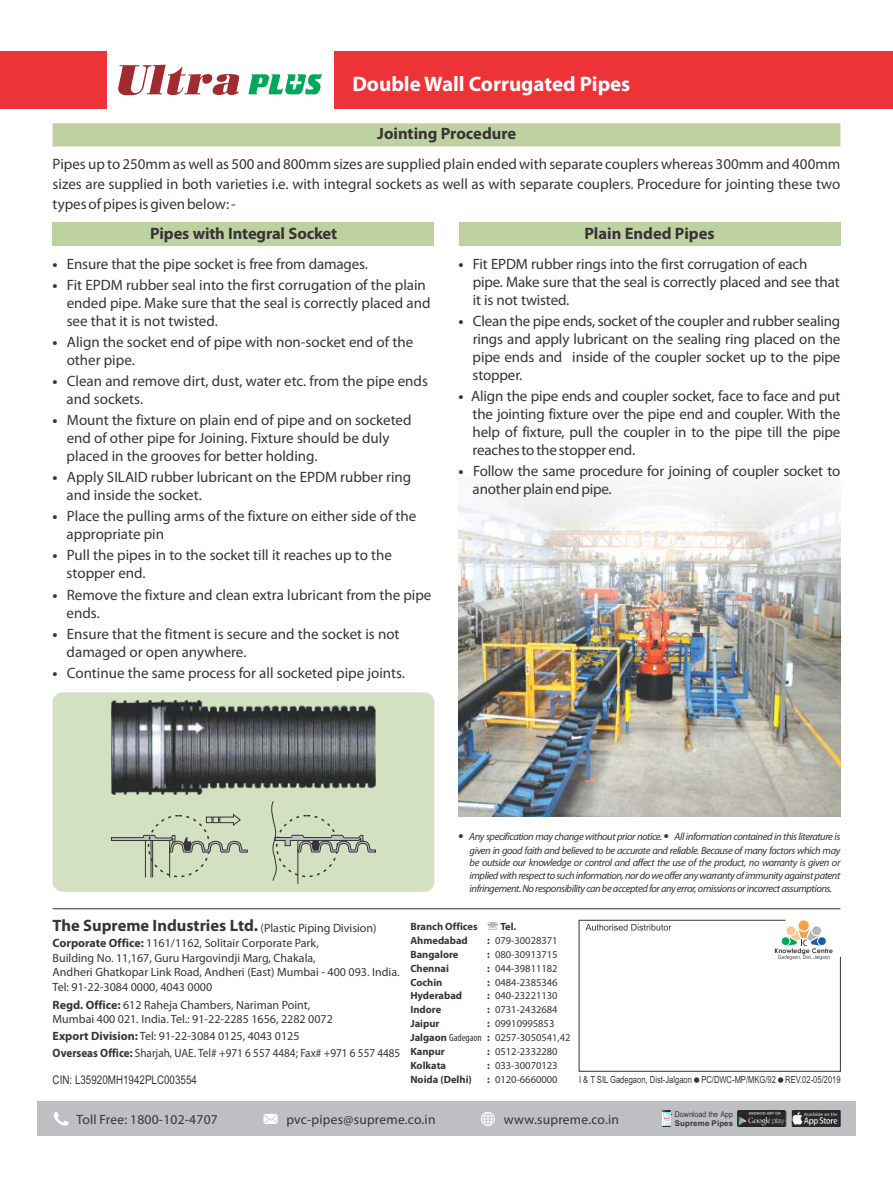
<style>
.page{position:relative;width:893px;height:1187px;background:#fff}
.page>*{position:absolute;margin:0;border:0;box-sizing:border-box;transform-origin:0 0}
.t1{font:700 21px "Myriad Pro";color:#fff}
.t2{font:700 16.5px "Myriad Pro";color:#383336}
.t3{font:15px/18px "Myriad Pro";color:#383336}
.t4{font:700 15px "Myriad Pro";color:#383336}
.t5{font:13.5px "Myriad Pro";letter-spacing:.02em;color:#383336}
.t6{font:12px/14.4px "Myriad Pro";color:#383336}
.t7{font:12px "Arial Narrow";color:#383336}
.t8{font:italic 10.5px/12.6px "Myriad Pro";letter-spacing:-.04em;color:#383336;text-align:right}
.t9{font:10.5px/14px "Myriad Pro";color:#383336}
.t10{font:700 10.5px "Myriad Pro";color:#383336}
.t11{font:9.75px "Arial Narrow";color:#383336;scale:.95 1}
.t12{font:7.95px "Arial";color:#383336;scale:.9 1}
.t13{font:700 7.95px "Arial";letter-spacing:.015em;color:#383336}
.s1{font-weight:700}
.s2{font-weight:700;font-style:normal;font-size:15px}
.s3{font-weight:400;font-size:12px}
.s4{font-stretch:condensed}
</style>
<div class="page">
<div style="left:53px;top:692px;width:381px;height:199px;background:#d4e0c2;border-radius:10px"></div>
<div style="left:148px;top:814px;width:62px;height:63px;border:2px dashed #383336;border-radius:50%"></div>
<div style="left:206px;top:816px;width:6px;height:7px;border:1px solid #383336"></div>
<div style="left:213px;top:816px;width:6px;height:7px;border:1px solid #383336"></div>
<svg style="left:219px;top:813px;width:22px;height:13px"></svg>
<hr style="left:169px;top:840px;width:1px;height:37px;background:#383336">
<hr style="left:145px;top:840px;width:1px;height:37px;background:#383336">
<svg style="left:111px;top:834px;width:137px;height:26px"></svg>
<hr style="left:151px;top:840px;width:1px;height:37px;background:#383336">
<hr style="left:152px;top:840px;width:1px;height:37px;background:#383336">
<hr style="left:297px;top:840px;width:1px;height:43px;background:#383336">
<svg style="left:271px;top:801px;width:105px;height:80px"></svg>
<img style="left:111px;top:700px;width:193px;height:94px">
<img style="left:304px;top:705px;width:71px;height:84px">
<img style="left:459px;top:480px;width:381px;height:336px">
<div style="left:53px;top:123px;width:787px;height:23px;background:#bdd1a1"></div>
<div style="left:53px;top:223px;width:381px;height:23px;background:#bdd1a1"></div>
<div style="left:459px;top:223px;width:381px;height:23px;background:#bdd1a1"></div>
<div style="left:37px;top:1101px;width:819px;height:34px;background:#bdbfc2"></div>
<hr style="left:53px;top:908px;width:787px;height:1px;background:#383336">
<svg style="left:579px;top:919px;width:262px;height:152px"></svg>
<svg style="left:263px;top:1114px;width:15px;height:9px"></svg>
<svg style="left:481px;top:1112px;width:14px;height:13px"></svg>
<svg style="left:54px;top:1112px;width:15px;height:14px"></svg>
<img style="left:663px;top:1110px;width:8px;height:17px">
<svg style="left:663px;top:1112px;width:8px;height:13px"></svg>
<img style="left:737px;top:1110px;width:103px;height:16px">
<svg style="left:249px;top:74px;width:73px;height:20px"></svg>
<svg style="left:118px;top:65px;width:122px;height:30px"></svg>
<div style="left:334px;top:51px;width:559px;height:58px;background:#ed3338"></div>
<div style="left:0;top:51px;width:107px;height:58px;background:#ed3338"></div>
<h1 class="t1" style="left:352px;top:76px;width:280px">Double Wall Corrugated Pipes</h1>
<p class="t2" style="left:377px;top:127px;width:141px">Jointing Procedure</p>
<p class="t3" style="left:53px;top:155px;width:789px;line-height:19.8px;text-align:justify">Pipes up to 250mm as well as 500 and 800mm sizes are supplied plain ended with separate couplers whereas 300mm and 400mm sizes are supplied in both varieties i.e. with integral sockets as well as with separate couplers. Procedure for jointing these two types of pipes is given below: -</p>
<p class="t2" style="left:150px;top:226px;width:188px">Pipes with Integral Socket</p>
<p class="t2" style="left:584px;top:226px;width:132px">Plain Ended Pipes</p>
<p class="t4" style="left:459px;top:258px;width:7px">•</p>
<p class="t3" style="left:473px;top:256px;width:369px">Fit EPDM rubber rings into the first corrugation of each pipe. Make sure that the seal is correctly placed and see that it is not twisted.</p>
<p class="t3" style="left:473px;top:313px;width:369px;text-align:justify">Clean the pipe ends, socket of the coupler and rubber sealing rings and apply lubricant on the sealing ring placed on the pipe ends and inside of the coupler socket up to the pipe stopper.</p>
<p class="t3" style="left:471px;top:388px;width:371px;text-align:justify">Align the pipe ends and coupler socket, face to face and put the jointing fixture over the pipe end and coupler. With the help of fixture, pull the coupler in to the pipe till the pipe reaches to the stopper end.</p>
<p class="t3" style="left:473px;top:463px;width:369px">Follow the same procedure for joining of coupler socket to another plain end pipe.</p>
<p class="t3" style="left:53px;top:256px;width:317px"><span class="s1">•</span> Ensure that the pipe socket is free from damages.</p>
<p class="t3" style="left:67px;top:277px;width:365px;text-indent:-14px"><span class="s1">•</span> Fit EPDM rubber seal into the first corrugation of the plain ended pipe. Make sure that the seal is correctly placed and see that it is not twisted.</p>
<p class="t3" style="left:67px;top:334px;width:348px;text-indent:-14px"><span class="s1">•</span> Align the socket end of pipe with non-socket end of the other pipe.</p>
<p class="t3" style="left:67px;top:373px;width:363px;text-indent:-14px"><span class="s1">•</span> Clean and remove dirt, dust, water etc. from the pipe ends and sockets.</p>
<p class="t3" style="left:67px;top:412px;width:346px;text-indent:-14px"><span class="s1">•</span> Mount the fixture on plain end of pipe and on socketed end of other pipe for Joining. Fixture should be duly placed in the grooves for better holding.</p>
<p class="t3" style="left:67px;top:469px;width:346px;text-indent:-14px"><span class="s1">•</span> Apply SILAID rubber lubricant on the EPDM rubber ring and inside the socket.</p>
<p class="t3" style="left:67px;top:508px;width:351px;text-indent:-14px"><span class="s1">•</span> Place the pulling arms of the fixture on either side of the appropriate pin</p>
<p class="t3" style="left:67px;top:547px;width:327px;text-indent:-14px"><span class="s1">•</span> Pull the pipes in to the socket till it reaches up to the stopper end.</p>
<p class="t3" style="left:67px;top:586px;width:366px;text-indent:-14px"><span class="s1">•</span> Remove the fixture and clean extra lubricant from the pipe ends.</p>
<p class="t3" style="left:67px;top:625px;width:334px;text-indent:-14px"><span class="s1">•</span> Ensure that the fitment is secure and the socket is not damaged or open anywhere.</p>
<p class="t3" style="left:53px;top:664px;width:354px"><span class="s1">•</span> Continue the same process for all socketed pipe joints.</p>
<p class="t4" style="left:458px;top:315px;width:7px">•</p>
<p class="t4" style="left:458px;top:390px;width:7px">•</p>
<p class="t4" style="left:458px;top:465px;width:7px">•</p>
<p class="t8" style="left:459px;top:830px;width:383px;line-height:13.8px"><span class="s2">•</span> Any specification may change without prior notice. <span class="s2">•</span> All information contained in this literature is given in good faith and believed to be accurate and reliable. Because of many factors which may</p>
<p class="t8" style="left:470px;top:857px;width:372px;text-align:justify">be outside our knowledge or control and affect the use of the product, no warranty is given or implied with respect to such information, nor do we offer any warranty of immunity against patent infringement. No responsibility can be accepted for any error, omissions or incorrect assumptions.</p>
<p class="t2" style="left:53px;top:919px;width:325px">The Supreme Industries Ltd. <span class="s3">(Plastic Piping Division)</span></p>
<p class="t10" style="left:410px;top:922px;width:69px">Branch Offices</p>
<p class="t10" style="left:500px;top:922px;width:17px">Tel.</p>
<p class="t10" style="left:410px;top:935px;width:59px">Ahmedabad</p>
<p class="t9" style="left:487px;top:934px;width:72px"><span class="s1">:</span> 079-30028371</p>
<p class="t10" style="left:410px;top:949px;width:50px">Bangalore</p>
<p class="t9" style="left:487px;top:948px;width:72px"><span class="s1">:</span> 080-30913715</p>
<p class="t10" style="left:410px;top:963px;width:40px">Chennai</p>
<p class="t9" style="left:487px;top:961px;width:72px"><span class="s1">:</span> 044-39811182</p>
<p class="t10" style="left:410px;top:977px;width:34px">Cochin</p>
<p class="t9" style="left:487px;top:975px;width:72px"><span class="s1">:</span> 0484-2385346</p>
<p class="t10" style="left:410px;top:991px;width:53px">Hyderabad</p>
<p class="t9" style="left:487px;top:989px;width:72px"><span class="s1">:</span> 040-23221130</p>
<p class="t10" style="left:410px;top:1005px;width:32px">Indore</p>
<p class="t9" style="left:487px;top:1003px;width:72px"><span class="s1">:</span> 0731-2432684</p>
<p class="t10" style="left:410px;top:1019px;width:31px">Jaipur</p>
<p class="t6" style="left:53px;top:937px;width:348px"><span class="s1">Corporate Office:</span> 1161/1162, Solitair Corporate Park,<br>Building No. 11,167, Guru Hargovindji Marg, Chakala,<br>Andheri Ghatkopar Link Road, Andheri (East) Mumbai - 400 093. India.<br>Tel: 91-22-3084 0000, 4043 0000</p>
<p class="t6" style="left:53px;top:998px;width:282px"><span class="s1">Regd. Office:</span> 612 Raheja Chambers, Nariman Point,<br>Mumbai 400 021. India. Tel.: 91-22-2285 1656, 2282 0072</p>
<p class="t6" style="left:53px;top:1028px;width:349px;line-height:17.1px"><span class="s1">Export Division:</span> Tel: 91-22-3084 0125, 4043 0125<br><span class="s1">Overseas Office:</span> Sharjah, UAE. Tel# +971 6 557 4484; Fax# +971 6 557 4485</p>
<p class="t9" style="left:410px;top:1017px;width:162px;text-indent:77px"><span class="s1">:</span> 09910995853<br><span class="s1">Jalgaon</span> <span class="s4">Gadegaon</span> <span class="s1">:</span> 0257-3050541,42<br><span class="s1">Kanpur</span></p>
<p class="t9" style="left:487px;top:1045px;width:72px"><span class="s1">:</span> 0512-2332280</p>
<p class="t10" style="left:410px;top:1061px;width:37px">Kolkata</p>
<p class="t9" style="left:487px;top:1059px;width:72px"><span class="s1">:</span> 033-30070123</p>
<p class="t7" style="left:53px;top:1074px;width:146px">CIN: L35920MH1942PLC003554</p>
<p class="t10" style="left:410px;top:1075px;width:63px">Noida (Delhi)</p>
<p class="t9" style="left:487px;top:1073px;width:72px"><span class="s1">:</span> 0120-6660000</p>
<p class="t11" style="left:579px;top:1076px;width:277px">I &amp; T SIL Gadegaon, Dist-Jalgaon PC/DWC-MP/MKG/92 REV.02-05/2019</p>
<p class="t5" style="left:76px;top:1114px;width:143px">Toll Free: 1800-102-4707</p>
<p class="t5" style="left:286px;top:1114px;width:151px">pvc-pipes@supreme.co.in</p>
<p class="t5" style="left:504px;top:1114px;width:117px">www.supreme.co.in</p>
<p class="t12" style="left:675px;top:1110px;width:66px">Download the App</p>
<p class="t13" style="left:675px;top:1119px;width:60px">Supreme Pipes</p>
</div>
